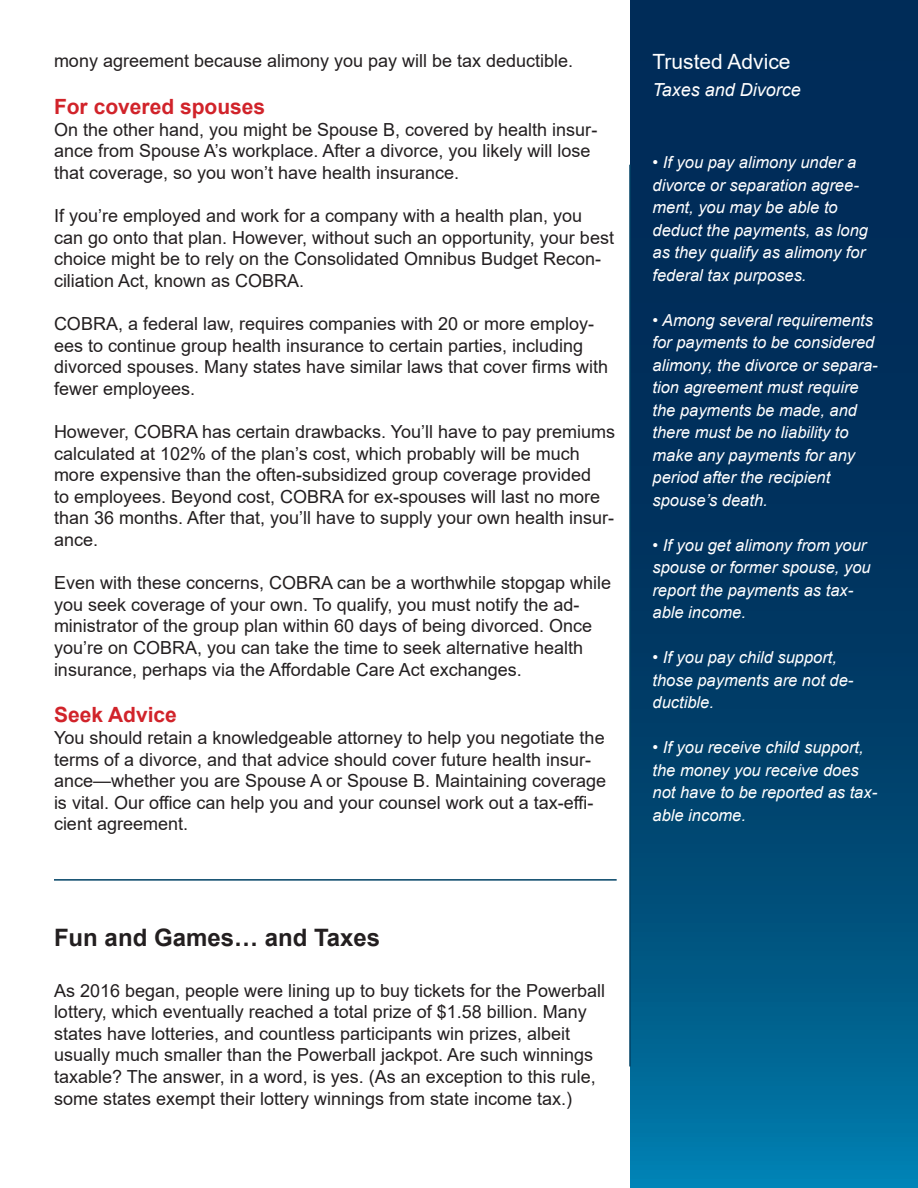
<style>
.page{position:relative;width:918px;height:1188px;background:#fff}
.page>*{position:absolute;margin:0;border:0;box-sizing:border-box;transform-origin:0 0}
.t1{font:700 24px "Arial";color:#231f20}
.t2{font:700 21px "Arial";color:#d1232a}
.t3{font:21px "Arial";color:#fff}
.t4{font:18px/21.6px "Arial";color:#231f20}
.t5{font:italic 18px "Arial";color:#fff}
.t6{font:italic 16.5px/22.5px "Arial";color:#fff}
</style>
<div class="page">
<svg style="left:630px;top:0;width:288px;height:1188px;background:#00406c"></svg>
<hr style="left:54px;top:879px;width:563px;height:2px;background:#004265">
<hr style="left:629px;top:165px;width:2px;height:901px;background:#004265">
<p class="t4" style="left:54px;top:50px;width:521px">mony agreement because alimony you pay will be tax deductible.</p>
<p class="t2" style="left:54px;top:92px;width:213px">For covered spouses</p>
<p class="t4" style="left:54px;top:118px;width:545px">On the other hand, you might be Spouse B, covered by health insur&shy;ance from Spouse A’s workplace. After a divorce, you likely will lose that coverage, so you won’t have health insurance.</p>
<p class="t4" style="left:54px;top:205px;width:562px">If you’re employed and work for a company with a health plan, you can go onto that plan. However, without such an opportunity, your best choice might be to rely on the Consolidated Omnibus Budget Recon&shy;ciliation Act, known as COBRA.</p>
<p class="t4" style="left:54px;top:313px;width:556px">COBRA, a federal law, requires companies with 20 or more employ&shy;ees to continue group health insurance to certain parties, including divorced spouses. Many states have similar laws that cover firms with fewer employees.</p>
<p class="t4" style="left:54px;top:421px;width:563px">However, COBRA has certain drawbacks. You’ll have to pay premiums calculated at 102% of the plan’s cost, which probably will be much more expensive than the often-subsidized group coverage provided<br>to employees. Beyond cost, COBRA for ex-spouses will last no more than 36 months. After that, you’ll have to supply your own health insur&shy;ance.</p>
<p class="t4" style="left:54px;top:572px;width:559px">Even with these concerns, COBRA can be a worthwhile stopgap while you seek coverage of your own. To qualify, you must notify the ad&shy;ministrator of the group plan within 60 days of being divorced. Once you’re on COBRA, you can take the time to seek alternative health insurance, perhaps via the Affordable Care Act exchanges.</p>
<p class="t2" style="left:54px;top:700px;width:124px">Seek Advice</p>
<p class="t4" style="left:54px;top:727px;width:554px">You should retain a knowledgeable attorney to help you negotiate the terms of a divorce, and that advice should cover future health insur&shy;ance—whether you are Spouse A or Spouse B. Maintaining coverage is vital. Our office can help you and your counsel work out a tax-effi&shy;cient agreement.</p>
<p class="t3" style="left:652px;top:47px;width:140px">Trusted Advice</p>
<p class="t5" style="left:652px;top:78px;width:150px">Taxes and Divorce</p>
<p class="t6" style="left:652px;top:151px;width:217px">• If you pay alimony under a divorce or separation agree&shy;ment, you may be able to deduct the payments, as long as they qualify as alimony for federal tax purposes.</p>
<p class="t6" style="left:652px;top:309px;width:227px">• Among several requirements for payments to be considered alimony, the divorce or separa&shy;tion agreement must require the payments be made, and there must be no liability to make any payments for any period after the recipient spouse’s death.</p>
<p class="t6" style="left:652px;top:534px;width:220px">• If you get alimony from your spouse or former spouse, you report the payments as tax&shy;able income.</p>
<p class="t6" style="left:652px;top:646px;width:202px">• If you pay child support, those payments are not de&shy;ductible.</p>
<p class="t6" style="left:652px;top:736px;width:226px">• If you receive child support, the money you receive does not have to be reported as tax&shy;able income.</p>
<p class="t1" style="left:54px;top:921px;width:328px">Fun and Games… and Taxes</p>
<p class="t4" style="left:54px;top:979px;width:553px">As 2016 began, people were lining up to buy tickets for the Powerball lottery, which eventually reached a total prize of $1.58 billion. Many states have lotteries, and countless participants win prizes, albeit usually much smaller than the Powerball jackpot. Are such winnings taxable? The answer, in a word, is yes. (As an exception to this rule, some states exempt their lottery winnings from state income tax.)</p>
</div>
